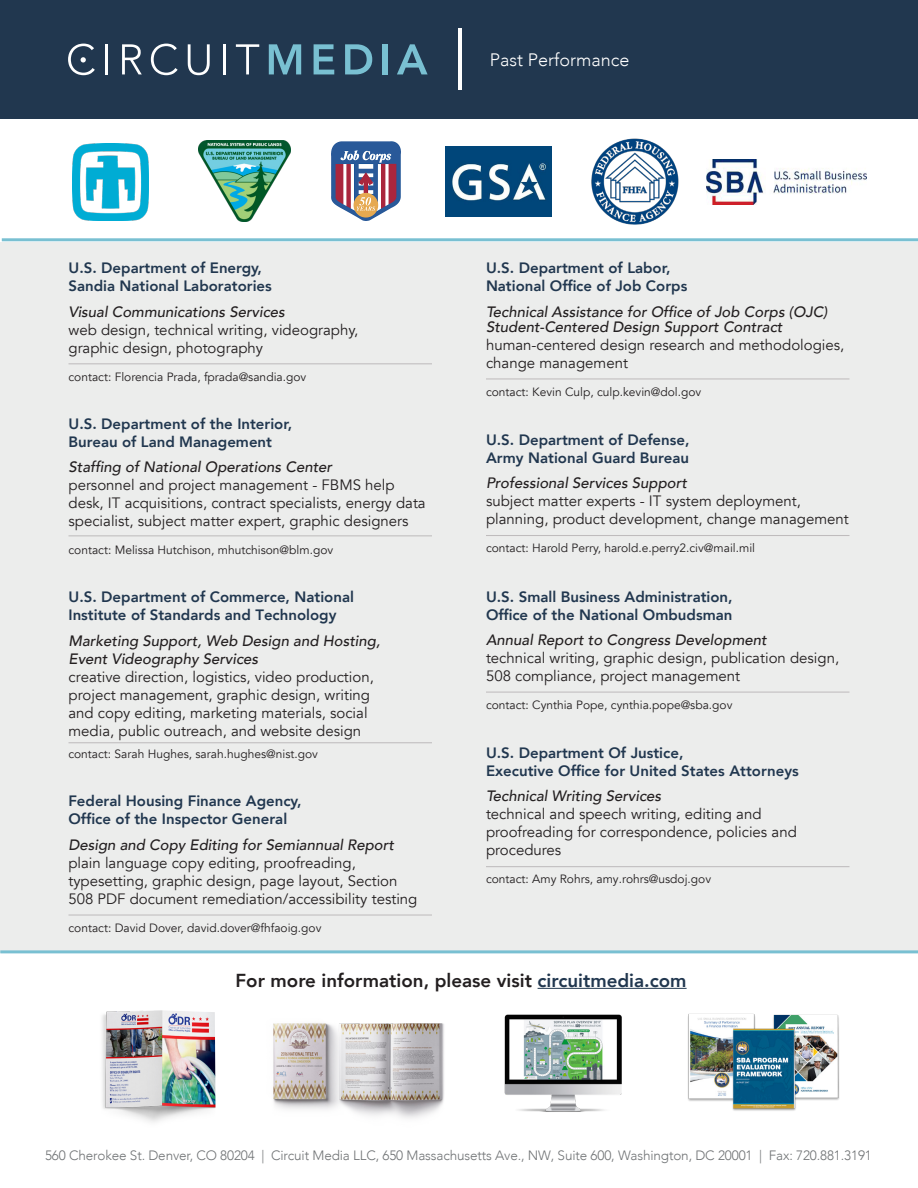
<style>
.page{position:relative;width:918px;height:1188px;background:#ecedec}
.page>*{position:absolute;margin:0;border:0;box-sizing:border-box;transform-origin:0 0}
.t1{font:800 18.75px "Avenir";color:#231f20}
.t2{font:300 18px "Avenir";color:#fff}
.Pg_2_description{font:15px/18px "Avenir";color:#231f20}
.Pg_2_H1{font:800 15px/18px "Avenir";color:#21374f}
.Pg_2_H2{font:italic 500 15px/15px "Avenir";color:#231f20}
.Pg_2_description-2{font:800 15px/18px "Avenir";color:#21374f}
.t3{font:300 13.5px "Avenir";letter-spacing:-.01em;color:#707375}
.contact{font:12px "Avenir";color:#231f20}
.Pg_2_description-3{font:12px "Avenir";color:#231f20}
.s1{font-weight:500;font-style:italic}
.s2{color:#21374f}
</style>
<div class="page">
<div style="left:0;top:116px;width:918px;height:126px;background:#fff"></div>
<div style="left:0;top:0;width:918px;height:119px;background:#21374f"></div>
<hr style="left:69px;top:363px;width:363px;height:1px;background:#bfbcbd">
<hr style="left:69px;top:535px;width:363px;height:1px;background:#bfbcbd">
<hr style="left:69px;top:742px;width:363px;height:1px;background:#bfbcbd">
<hr style="left:69px;top:914px;width:363px;height:2px;background:#bfbcbd">
<hr style="left:486px;top:378px;width:363px;height:1px;background:#bfbcbd">
<hr style="left:486px;top:535px;width:363px;height:1px;background:#bfbcbd">
<hr style="left:486px;top:692px;width:363px;height:1px;background:#bfbcbd">
<hr style="left:486px;top:866px;width:363px;height:1px;background:#bfbcbd">
<div style="left:0;top:953px;width:918px;height:235px;background:#fff"></div>
<hr style="left:0;top:950px;width:918px;height:3px;background:#79c0d2">
<hr style="left:2px;top:238px;width:916px;height:3px;background:#79c0d2">
<hr style="left:459px;top:29px;width:3px;height:61px;background:#fff">
<img style="left:504px;top:1014px;width:118px;height:98px">
<img style="left:102px;top:1010px;width:114px;height:112px">
<img style="left:273px;top:1023px;width:171px;height:96px">
<img style="left:688px;top:1013px;width:68px;height:88px">
<img style="left:773px;top:1014px;width:67px;height:86px">
<img style="left:724px;top:1025px;width:79px;height:86px">
<hr style="left:538px;top:988px;width:149px;height:1px;background:#21374f">
<svg style="left:68px;top:44px;width:27px;height:31px"></svg>
<hr style="left:105px;top:44px;width:3px;height:30px;background:#fff">
<svg style="left:122px;top:44px;width:20px;height:30px"></svg>
<svg style="left:151px;top:44px;width:27px;height:31px"></svg>
<svg style="left:188px;top:44px;width:22px;height:31px"></svg>
<hr style="left:223px;top:44px;width:3px;height:30px;background:#fff">
<svg style="left:236px;top:44px;width:23px;height:30px"></svg>
<svg style="left:269px;top:44px;width:32px;height:30px"></svg>
<svg style="left:314px;top:44px;width:20px;height:30px"></svg>
<svg style="left:345px;top:44px;width:27px;height:30px"></svg>
<div style="left:383px;top:44px;width:5px;height:30px;background:#79c0d2"></div>
<svg style="left:397px;top:44px;width:31px;height:30px"></svg>
<img style="left:198px;top:141px;width:92px;height:81px">
<img style="left:706px;top:160px;width:161px;height:44px">
<img style="left:72px;top:144px;width:76px;height:76px">
<img style="left:332px;top:142px;width:69px;height:79px">
<img style="left:445px;top:146px;width:107px;height:70px">
<img style="left:592px;top:138px;width:87px;height:87px">
<p class="t2" style="left:490px;top:49px;width:141px">Past Performance</p>
<p class="Pg_2_H1" style="left:69px;top:259px;width:205px">U.S. Department of Energy,<br>Sandia National Laboratories</p>
<p class="Pg_2_H2" style="left:69px;top:304px;width:218px">Visual Communications Services</p>
<p class="Pg_2_description" style="left:69px;top:321px;width:291px">web design, technical writing, videography, graphic design, photography</p>
<p class="contact" style="left:69px;top:369px;width:239px">contact: Florencia Prada, fprada@sandia.gov</p>
<p class="Pg_2_H1" style="left:69px;top:415px;width:225px">U.S. Department of the Interior,<br>Bureau of Land Management</p>
<p class="Pg_2_H2" style="left:69px;top:460px;width:265px">Staffing of National Operations Center</p>
<p class="Pg_2_description" style="left:69px;top:476px;width:359px">personnel and project management - FBMS help desk, IT acquisitions, contract specialists, energy data specialist, subject matter expert, graphic designers</p>
<p class="Pg_2_description-3" style="left:69px;top:543px;width:266px">contact: Melissa Hutchison, mhutchison@blm.gov</p>
<p class="Pg_2_description-2" style="left:69px;top:588px;width:287px">U.S. Department of Commerce, National<br>Institute of Standards and Technology</p>
<p class="Pg_2_description" style="left:69px;top:632px;width:313px"><span class="s1">Marketing Support, Web Design and Hosting, Event Videography Services<br></span>creative direction, logistics, video production, project management, graphic design, writing and copy editing, marketing materials, social media, public outreach, and website design</p>
<p class="Pg_2_description-3" style="left:68px;top:747px;width:251px">contact: Sarah Hughes, sarah.hughes@nist.gov</p>
<p class="Pg_2_description-2" style="left:68px;top:792px;width:235px">Federal Housing Finance Agency,<br>Office of the Inspector General</p>
<p class="Pg_2_description" style="left:68px;top:836px;width:351px"><span class="s1">Design and Copy Editing for Semiannual Report </span>plain language copy editing, proofreading, typesetting, graphic design, page layout, Section 508 PDF document remediation/accessibility testing</p>
<p class="contact" style="left:69px;top:920px;width:254px">contact: David Dover, david.dover@fhfaoig.gov</p>
<p class="Pg_2_H1" style="left:486px;top:259px;width:203px">U.S. Department of Labor,<br>National Office of Job Corps</p>
<p class="Pg_2_H2" style="left:486px;top:304px;width:343px">Technical Assistance for Office of Job Corps (OJC)<br>Student-Centered Design Support Contract</p>
<p class="Pg_2_description" style="left:486px;top:336px;width:360px">human-centered design research and methodologies, change management</p>
<p class="contact" style="left:486px;top:384px;width:217px">contact: Kevin Culp, culp.kevin@dol.gov</p>
<p class="Pg_2_H1" style="left:486px;top:431px;width:205px">U.S. Department of Defense,<br>Army National Guard Bureau</p>
<p class="Pg_2_H2" style="left:486px;top:476px;width:202px">Professional Services Support</p>
<p class="Pg_2_description" style="left:486px;top:492px;width:364px">subject matter experts - IT system deployment, planning, product development, change management</p>
<p class="contact" style="left:486px;top:541px;width:271px">contact: Harold Perry, harold.e.perry2.civ@mail.mil</p>
<p class="Pg_2_H1" style="left:486px;top:587px;width:248px">U.S. Small Business Administration,<br>Office of the National Ombudsman</p>
<p class="Pg_2_H2" style="left:486px;top:632px;width:282px">Annual Report to Congress Development</p>
<p class="Pg_2_description" style="left:486px;top:649px;width:355px">technical writing, graphic design, publication design,<br>508 compliance, project management</p>
<p class="contact" style="left:486px;top:697px;width:248px">contact: Cynthia Pope, cynthia.pope@sba.gov</p>
<p class="Pg_2_H1" style="left:486px;top:744px;width:314px">U.S. Department Of Justice,<br>Executive Office for United States Attorneys</p>
<p class="Pg_2_H2" style="left:486px;top:789px;width:177px">Technical Writing Services</p>
<p class="Pg_2_description" style="left:486px;top:805px;width:312px">technical and speech writing, editing and proofreading for correspondence, policies and procedures</p>
<p class="contact" style="left:486px;top:872px;width:227px">contact: Amy Rohrs, amy.rohrs@usdoj.gov</p>
<p class="t1" style="left:236px;top:966px;width:453px">For more information, please visit <span class="s2">circuitmedia.com</span></p>
<p class="t3" style="left:45px;top:1148px;width:828px">560 Cherokee St. Denver, CO 80204 | Circuit Media LLC, 650 Massachusetts Ave., NW, Suite 600, Washington, DC 20001 | Fax: 720.881.3191</p>
</div>
